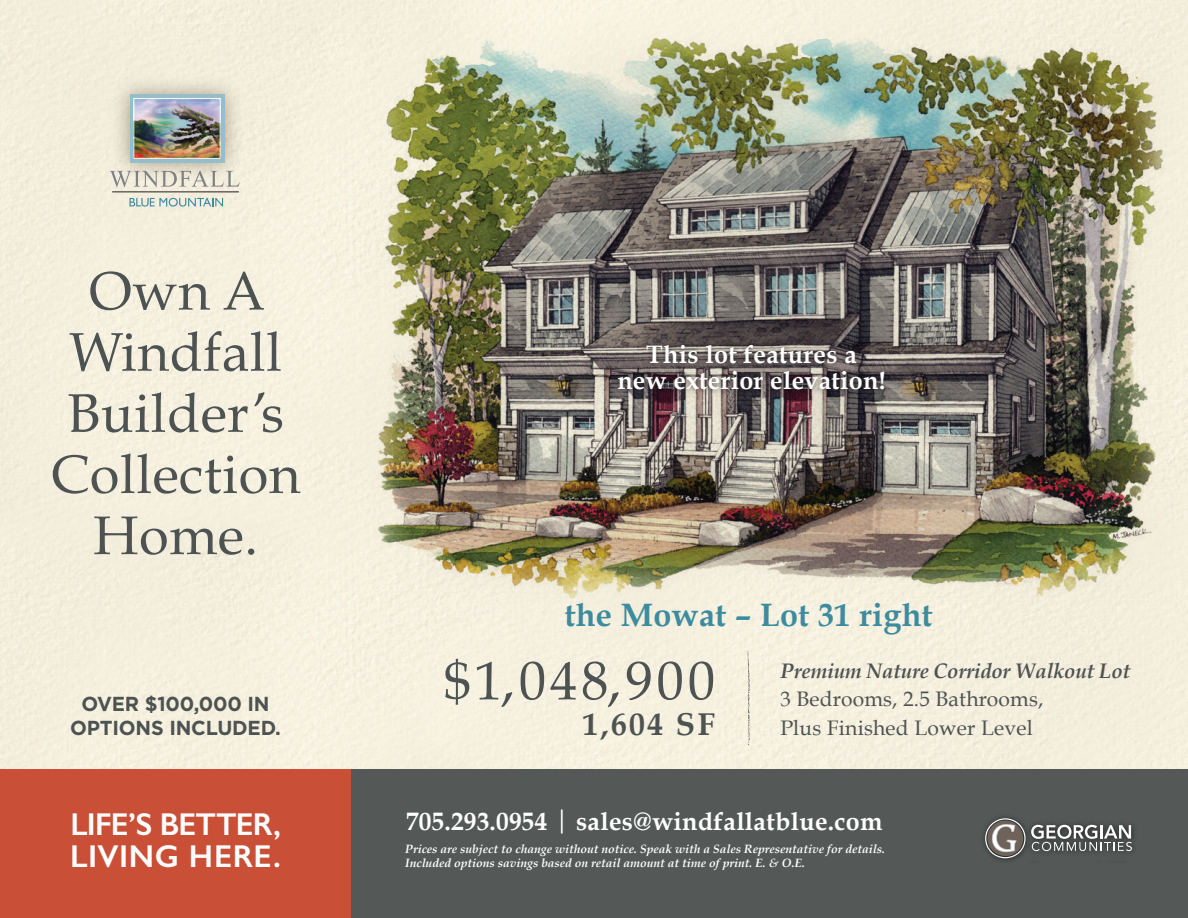
<style>
.page{position:relative;width:1188px;height:918px;background:#fff}
.page>*{position:absolute;margin:0;border:0;box-sizing:border-box;transform-origin:0 0}
.t1{font:54.45px/61.2px "Book Antiqua";letter-spacing:.01em;color:#4d5352;text-align:center}
.t2{font:54px "Book Antiqua";letter-spacing:.08em;color:#4d5352}
.t3{font:700 32.4px "Book Antiqua";letter-spacing:.01em;color:#3c8b9e}
.t4{font:600 31.65px/32.2px "Gill Sans";color:#fff}
.t5{font:700 31.5px "Book Antiqua";color:#4d5352}
.t6{font:700 25.2px/27px "Book Antiqua";letter-spacing:.01em;color:#fff;text-align:center}
.t7{font:21px/28.5px "Book Antiqua";letter-spacing:.01em;color:#4d5352}
.t8{font:italic 700 21px "Book Antiqua";letter-spacing:-.01em;color:#4d5352}
.t9{font:700 20.25px/24px "Gotham";letter-spacing:-.01em;color:#4d5352;text-align:center}
.t10{font:italic 700 12px/13.5px "Book Antiqua";color:#fff}
.s1{font-weight:400}
</style>
<div class="page">
<div style="left:0;top:0;width:1188px;height:770px;background:#f5efdf"></div>
<div style="left:351px;top:770px;width:837px;height:148px;background:#545958"></div>
<div style="left:0;top:770px;width:351px;height:148px;background:#ca4f37"></div>
<img style="left:983px;top:817px;width:151px;height:44px">
<svg style="left:985px;top:818px;width:147px;height:40px"></svg>
<img style="left:1024px;top:855px;width:110px;height:6px">
<svg style="left:110px;top:171px;width:130px;height:16px"></svg>
<hr style="left:112px;top:192px;width:127px;height:1px;background:#231f20">
<svg style="left:130px;top:198px;width:93px;height:9px"></svg>
<div style="left:111px;top:75px;width:132px;height:106px;background:#564c37;opacity:.5"></div>
<div style="left:130px;top:94px;width:95px;height:69px;background:#95bdca"></div>
<img style="left:135px;top:100px;width:84px;height:57px">
<div style="left:133px;top:98px;width:88px;height:61px;border:1px solid #fff"></div>
<img style="left:365px;top:21px;width:809px;height:583px">
<svg style="left:747px;top:651px;width:4px;height:95px"></svg>
<div style="left:613px;top:339px;width:277px;height:56px;background:#231f20;opacity:.75"></div>
<h1 class="t1" style="left:51px;top:260px;width:251px">Own A<br>Windfall<br>Builder’s<br>Collection<br>Home.</h1>
<h3 class="t9" style="left:70px;top:692px;width:212px">OVER $100,000 IN<br>OPTIONS INCLUDED.</h3>
<h3 class="t6" style="left:617px;top:341px;width:270px">This lot features a<br>new exterior elevation!</h3>
<h3 class="t3" style="left:565px;top:596px;width:369px">the Mowat – Lot 31 right</h3>
<h3 class="t8" style="left:780px;top:658px;width:351px">Premium Nature Corridor Walkout Lot</h3>
<h3 class="t7" style="left:780px;top:685px;width:264px">3 Bedrooms, 2.5 Bathrooms,<br>Plus Finished Lower Level</h3>
<h2 class="t2" style="left:444px;top:648px;width:273px">$1,048,900</h2>
<h3 class="t5" style="left:583px;top:706px;width:134px">1,604 SF</h3>
<h3 class="t4" style="left:70px;top:808px;width:212px">LIFE’S BETTER,<br>LIVING HERE.</h3>
<h3 class="t6" style="left:406px;top:808px;width:478px">705.293.0954 <span class="s1">|</span> sales@windfallatblue.com</h3>
<p class="t10" style="left:405px;top:843px;width:482px">Prices are subject to change without notice. Speak with a Sales Representative for details.<br>Included options savings based on retail amount at time of print. E. &amp; O.E.</p>
</div>
